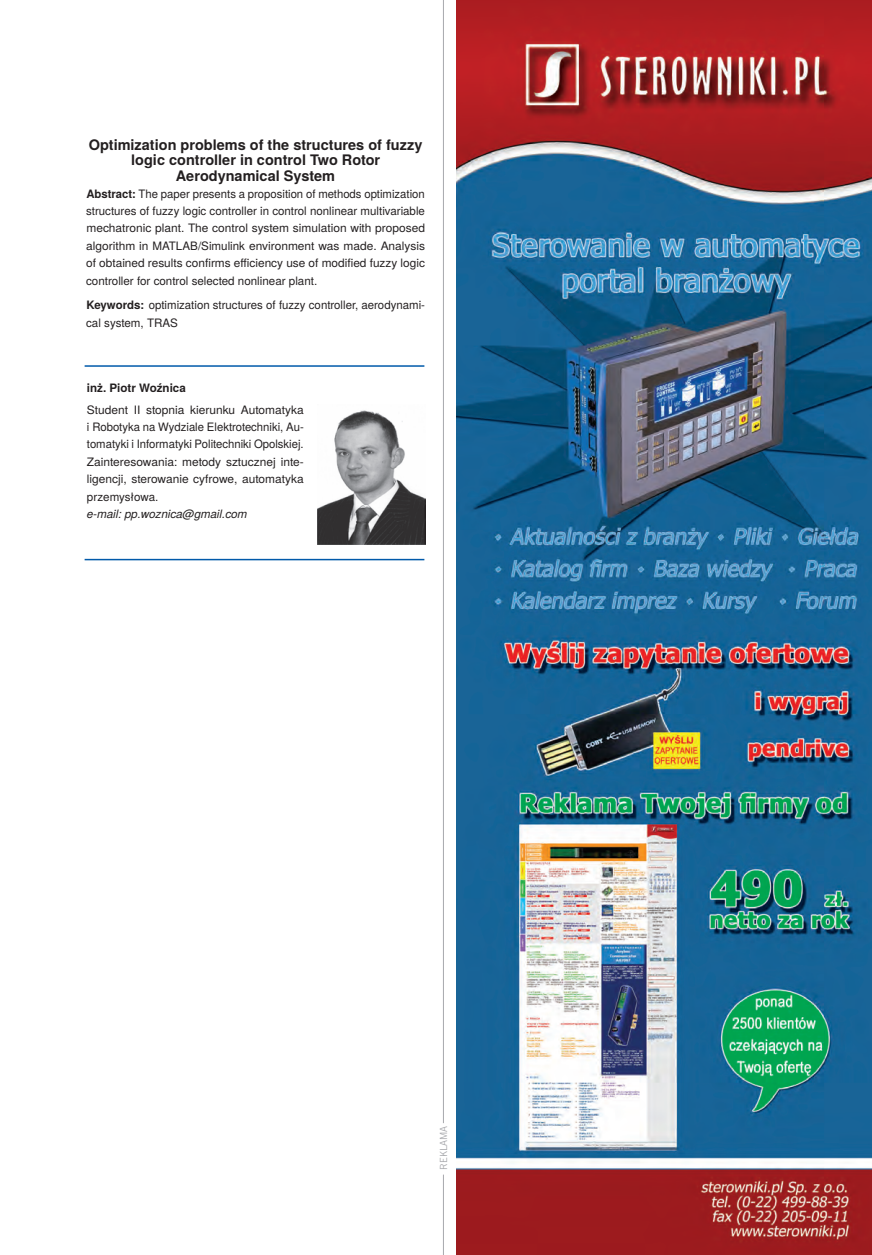
<style>
.page{position:relative;width:872px;height:1255px;background:#fff}
.page>*{position:absolute;margin:0;border:0;box-sizing:border-box;transform-origin:0 0}
.t1{font:700 14.55px/15.9px "Te X Gyre Heros";color:#231f20;text-align:center}
.t2{font:11.55px/17.4px "Te X Gyre Heros";color:#231f20}
.t3{font:9px "News Goth PL";color:#a8a9ad}
.s1{font-weight:700}
.s2{font-style:italic}
</style>
<div class="page">
<img style="left:317px;top:410px;width:108px;height:134px">
<hr style="left:85px;top:365px;width:339px;height:2px;background:#015aaa">
<hr style="left:85px;top:559px;width:339px;height:1px;background:#015aaa">
<img style="left:456px;top:0;width:416px;height:1254px">
<hr style="left:443px;top:0;width:1px;height:1122px;background:#a8a9ad">
<hr style="left:443px;top:1174px;width:1px;height:80px;background:#a8a9ad">
<p class="t1" style="left:89px;top:136px;width:335px">Optimization problems of the structures of fuzzy logic controller in control Two Rotor<br>Aerodynamical System</p>
<p class="t2" style="left:86px;top:184px;width:340px;text-align:justify"><span class="s1">Abstract:</span> The paper presents a proposition of methods optimization structures of fuzzy logic controller in control nonlinear multivariable mechatronic plant. The control system simulation with proposed algorithm in MATLAB/Simulink environment was made. Analysis of obtained results confirms efficiency use of modified fuzzy logic controller for control selected nonlinear plant.</p>
<p class="t2" style="left:86px;top:295px;width:340px"><span class="s1">Keywords:</span> optimization structures of fuzzy controller, aerodynami&shy;cal system, TRAS</p>
<p class="t2" style="left:87px;top:376px;width:218px;line-height:21.8px"><span class="s1">inż. Piotr Woźnica<br></span>Student II stopnia kierunku Automatyka</p>
<p class="t2" style="left:87px;top:417px;width:218px">i Robotyka na Wydziale Elektrotechniki, Au&shy;tomatyki i Informatyki Politechniki Opolskiej.<br>Zainteresowania: metody sztucznej inte&shy;ligencji, sterowanie cyfrowe, automatyka przemysłowa.<br><span class="s2">e-mail: pp.woznica@gmail.com</span></p>
<p class="t3" style="left:437px;top:1169px;width:45px;rotate:-90deg">REKLAMA</p>
</div>
